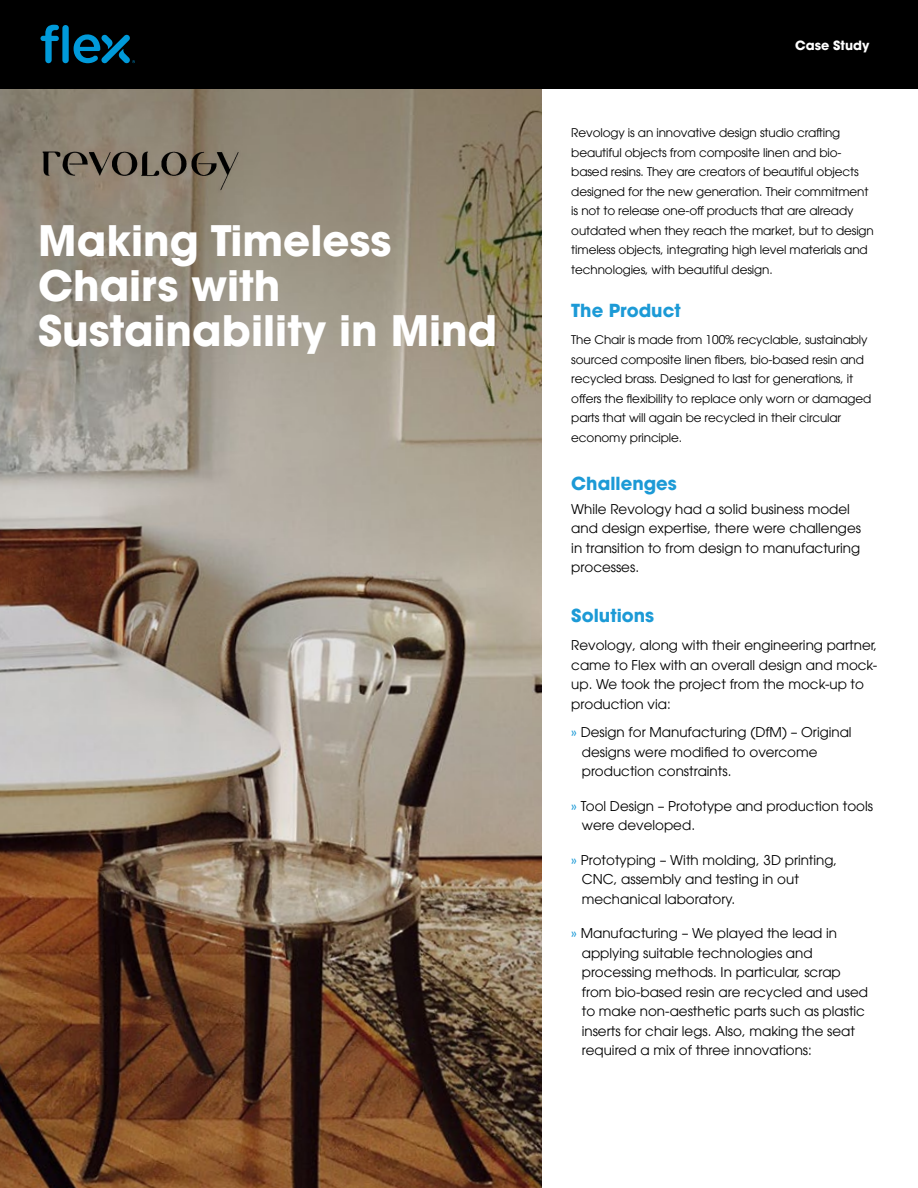
<style>
.page{position:relative;width:918px;height:1188px;background:#fff}
.page>*{position:absolute;margin:0;border:0;box-sizing:border-box;transform-origin:0 0}
.t1{font:700 42px/45px "ITC Avant Garde Pro";color:#fff}
.t2{font:700 18px "ITC Avant Garde Pro";color:#1c9ad6}
.t3{font:13.5px/19.5px "ITC Avant Garde Pro";color:#000}
.t4{font:700 12.75px "ITC Avant Garde Pro";color:#fff}
.t5{font:12px/19.5px "ITC Avant Garde Pro";letter-spacing:-.01em;color:#000}
.s1{color:#1c9ad6}
</style>
<div class="page">
<div style="left:0;top:0;width:918px;height:89px;background:#000"></div>
<svg style="left:40px;top:25px;width:19px;height:38px"></svg>
<div style="left:62px;top:25px;width:7px;height:38px;background:#009ada;border-radius:3px"></div>
<svg style="left:74px;top:34px;width:61px;height:29px"></svg>
<img style="left:0;top:89px;width:541px;height:1099px">
<img style="left:38px;top:145px;width:205px;height:49px">
<h1 class="t1" style="left:38px;top:218px;width:460px">Making Timeless<br>Chairs with<br>Sustainability in Mind</h1>
<p class="t4" style="left:795px;top:36px;width:76px">Case Study</p>
<p class="t5" style="left:571px;top:123px;width:304px">Revology is an innovative design studio crafting beautiful objects from composite linen and bio&shy;based resins. They are creators of beautiful objects designed for the new generation. Their commitment is not to release one-off products that are already outdated when they reach the market, but to design timeless objects, integrating high level materials and technologies, with beautiful design.</p>
<h2 class="t2" style="left:571px;top:299px;width:111px">The Product</h2>
<p class="t5" style="left:571px;top:330px;width:302px">The Chair is made from 100% recyclable, sustainably sourced composite linen fibers, bio-based resin and recycled brass. Designed to last for generations, it offers the flexibility to replace only worn or damaged parts that will again be recycled in their circular economy principle.</p>
<h2 class="t2" style="left:571px;top:471px;width:107px">Challenges</h2>
<p class="t3" style="left:571px;top:499px;width:291px">While Revology had a solid business model and design expertise, there were challenges in transition to from design to manufacturing processes.</p>
<h2 class="t2" style="left:571px;top:603px;width:84px">Solutions</h2>
<p class="t3" style="left:571px;top:635px;width:308px">Revology, along with their engineering partner, came to Flex with an overall design and mock&shy;up. We took the project from the mock-up to production via:</p>
<p class="t3" style="left:582px;top:722px;width:271px;text-indent:-11px"><span class="s1">»</span> Design for Manufacturing (DfM) – Original designs were modified to overcome production constraints.</p>
<p class="t3" style="left:582px;top:796px;width:293px;text-indent:-11px"><span class="s1">»</span> Tool Design – Prototype and production tools were developed.</p>
<p class="t3" style="left:582px;top:850px;width:257px;text-indent:-11px"><span class="s1">»</span> Prototyping – With molding, 3D printing,<br>CNC, assembly and testing in out mechanical laboratory.</p>
<p class="t3" style="left:582px;top:923px;width:288px;text-indent:-11px"><span class="s1">»</span> Manufacturing – We played the lead in applying suitable technologies and processing methods. In particular, scrap from bio-based resin are recycled and used to make non-aesthetic parts such as plastic inserts for chair legs. Also, making the seat required a mix of three innovations:</p>
</div>
